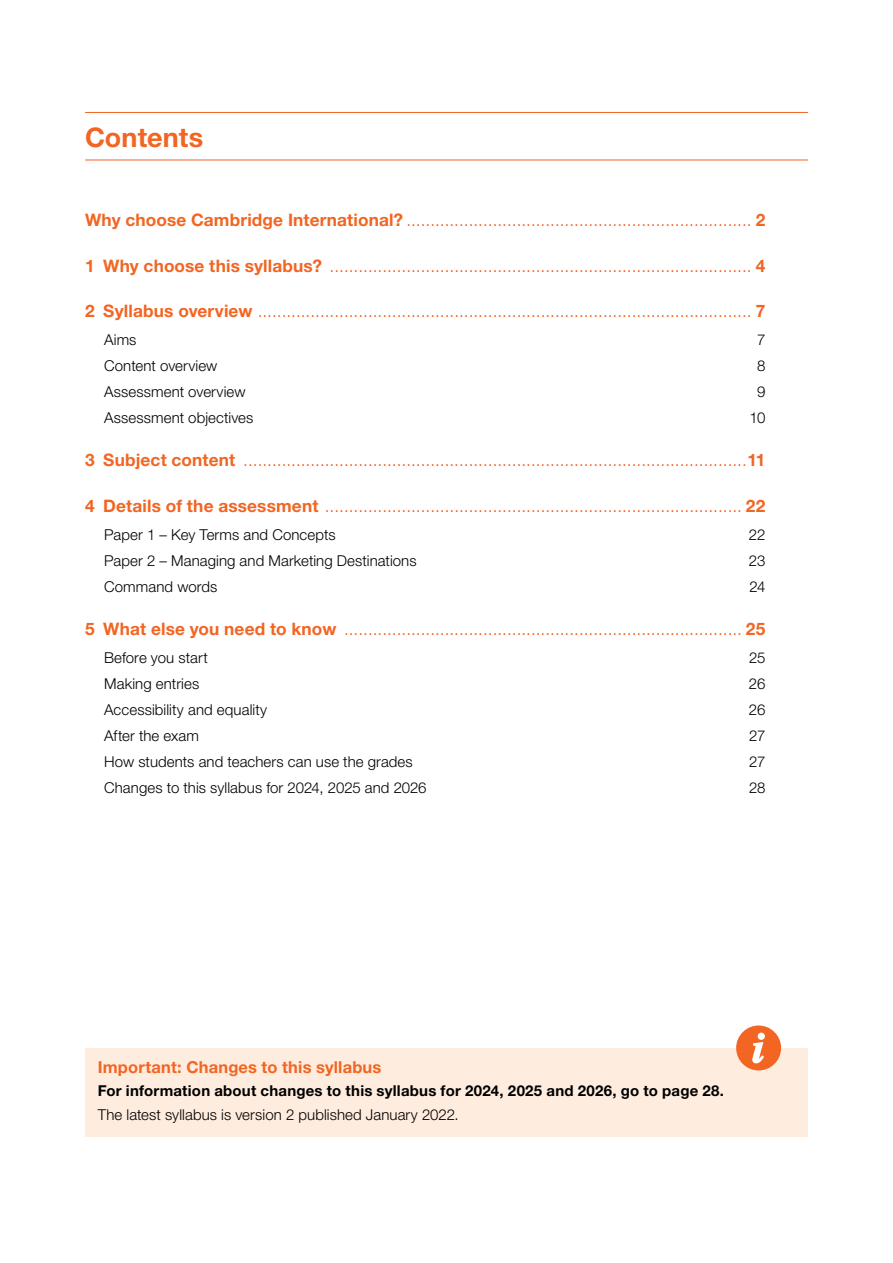
<style>
.page{position:relative;width:893px;height:1263px;background:#fff}
.page>*{position:absolute;margin:0;border:0;box-sizing:border-box;transform-origin:0 0}
.H1_Section_header{font:700 27px "Helvetica Neue LTW1 G";color:#f26522}
.t1{font:300 17.25px "Helvetica Neue LTW1 G";color:#f26522}
.Icon_box_heading{font:700 16.5px "Helvetica Neue LTW1 G";letter-spacing:.01em;color:#f26522}
.Body_text{font:300 15px "Helvetica Neue LTW1 G";letter-spacing:.005em;color:#000}
.First_para_before_bu{font:700 15px "Helvetica Neue LTW1 G";letter-spacing:.015em;color:#000}
.s1{font-weight:700}
</style>
<div class="page">
<div style="left:85px;top:1048px;width:723px;height:88px;background:#feecdf"></div>
<svg style="left:736px;top:1025px;width:45px;height:45px"></svg>
<hr style="left:85px;top:112px;width:723px;height:1px;background:#f26522">
<hr style="left:85px;top:160px;width:723px;height:1px;background:#f26522">
<h1 class="H1_Section_header" style="left:85px;top:121px;width:120px">Contents</h1>
<p class="t1" style="left:85px;top:210px;width:682px"><span class="s1">Why choose Cambridge International?</span> ........................................................................ <span class="s1">2</span></p>
<p class="t1" style="left:85px;top:255px;width:682px"><span class="s1">1 Why choose this syllabus?</span> ........................................................................................ <span class="s1">4</span></p>
<p class="t1" style="left:85px;top:301px;width:682px"><span class="s1">2 Syllabus overview</span> ....................................................................................................... <span class="s1">7</span></p>
<p class="Body_text" style="left:104px;top:331px;width:34px">Aims</p>
<p class="Body_text" style="left:757px;top:331px;width:10px">7</p>
<p class="Body_text" style="left:104px;top:357px;width:115px">Content overview</p>
<p class="Body_text" style="left:757px;top:357px;width:10px">8</p>
<p class="Body_text" style="left:104px;top:383px;width:143px">Assessment overview</p>
<p class="Body_text" style="left:757px;top:383px;width:10px">9</p>
<p class="Body_text" style="left:104px;top:409px;width:151px">Assessment objectives</p>
<p class="Body_text" style="left:749px;top:409px;width:17px">10</p>
<p class="t1" style="left:85px;top:450px;width:682px"><span class="s1">3 Subject content</span> .........................................................................................................<span class="s1">11</span></p>
<p class="t1" style="left:85px;top:495px;width:682px"><span class="s1">4 Details of the assessment</span> ....................................................................................... <span class="s1">22</span></p>
<p class="Body_text" style="left:104px;top:525px;width:233px">Paper 1 – Key Terms and Concepts</p>
<p class="Body_text" style="left:749px;top:525px;width:18px">22</p>
<p class="Body_text" style="left:104px;top:551px;width:314px">Paper 2 – Managing and Marketing Destinations</p>
<p class="Body_text" style="left:749px;top:551px;width:18px">23</p>
<p class="Body_text" style="left:104px;top:577px;width:115px">Command words</p>
<p class="Body_text" style="left:749px;top:577px;width:17px">24</p>
<p class="t1" style="left:85px;top:618px;width:682px"><span class="s1">5 What else you need to know</span> ................................................................................... <span class="s1">25</span></p>
<p class="Body_text" style="left:104px;top:649px;width:105px">Before you start</p>
<p class="Body_text" style="left:749px;top:649px;width:18px">25</p>
<p class="Body_text" style="left:104px;top:674px;width:97px">Making entries</p>
<p class="Body_text" style="left:749px;top:674px;width:18px">26</p>
<p class="Body_text" style="left:104px;top:700px;width:164px">Accessibility and equality</p>
<p class="Body_text" style="left:749px;top:700px;width:18px">26</p>
<p class="Body_text" style="left:104px;top:726px;width:96px">After the exam</p>
<p class="Body_text" style="left:749px;top:726px;width:18px">27</p>
<p class="Body_text" style="left:104px;top:752px;width:310px">How students and teachers can use the grades</p>
<p class="Body_text" style="left:749px;top:752px;width:18px">27</p>
<p class="Body_text" style="left:104px;top:778px;width:324px">Changes to this syllabus for 2024, 2025 and 2026</p>
<p class="Body_text" style="left:749px;top:778px;width:18px">28</p>
<p class="Icon_box_heading" style="left:98px;top:1056px;width:285px">Important: Changes to this syllabus</p>
<p class="First_para_before_bu" style="left:98px;top:1082px;width:628px">For information about changes to this syllabus for 2024, 2025 and 2026, go to page 28.</p>
<p class="Body_text" style="left:98px;top:1105px;width:362px">The latest syllabus is version 2 published January 2022.</p>
</div>
